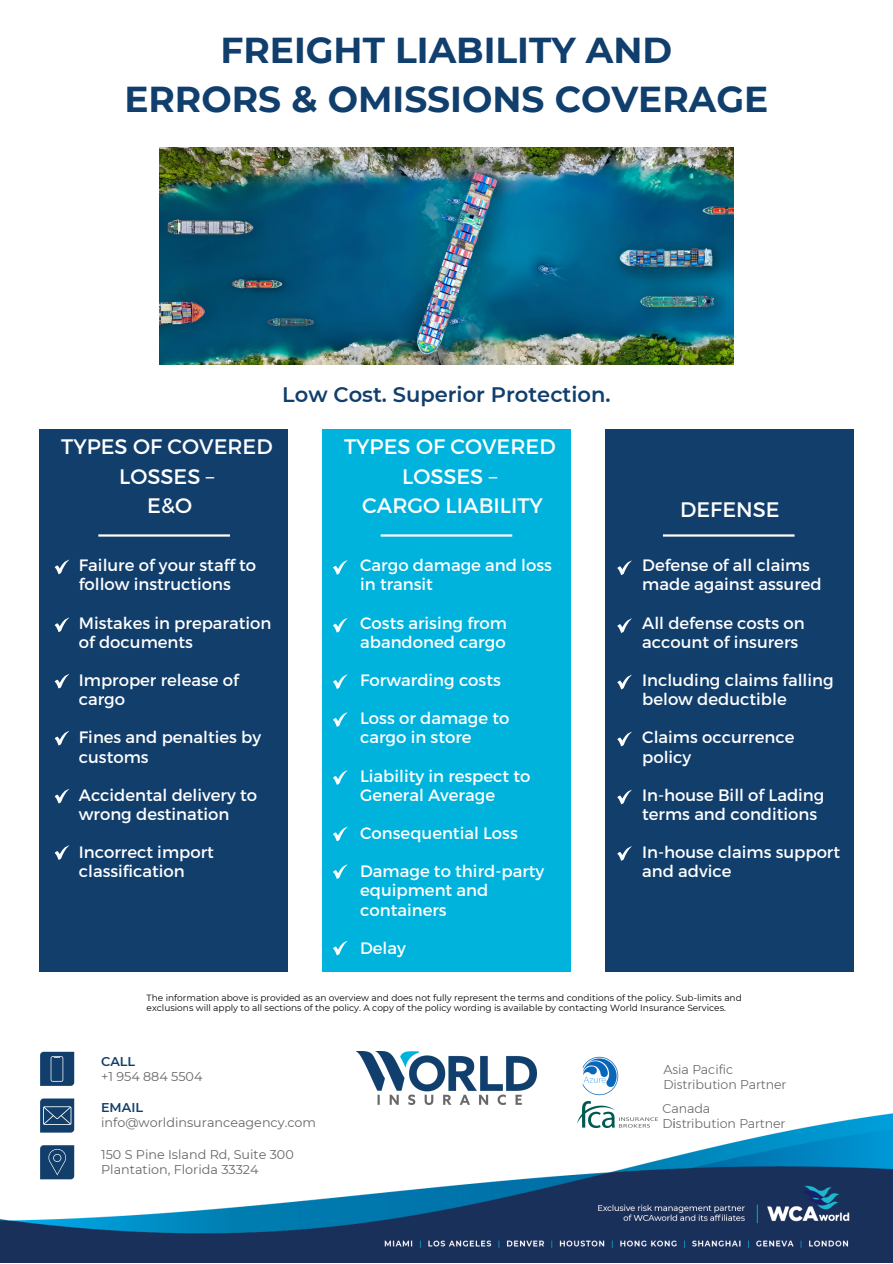
<style>
.page{position:relative;width:893px;height:1264px;background:#fff}
.page>*{position:absolute;margin:0;border:0;box-sizing:border-box;transform-origin:0 0}
.t1{font:700 36px/49.5px "Montserrat";color:#113f6d;text-align:center}
.t2{font:21px/29.2px "Montserrat";color:#fff;text-align:center}
.t3{font:600 21px "Montserrat";color:#113f6d}
.t4{font:16.5px/19px "Montserrat";color:#fff}
.t5{font:12.75px/14.9px "Montserrat";color:#666}
.t6{font:300 12.75px/14.9px "Montserrat";color:#666}
.t7{font:600 12.75px "Montserrat";color:#123e6c}
.t8{font:9px/10.5px "Montserrat";color:#000}
.s1{font-style:inherit}
.s2{font-weight:400}
</style>
<div class="page">
<div style="left:40px;top:429px;width:248px;height:542px;background:#123e6c"></div>
<hr style="left:98px;top:534px;width:132px;height:2px;background:#fff">
<div style="left:322px;top:429px;width:249px;height:542px;background:#00b3dd"></div>
<hr style="left:380px;top:534px;width:132px;height:2px;background:#fff">
<div style="left:605px;top:429px;width:249px;height:542px;background:#123e6c"></div>
<hr style="left:663px;top:534px;width:131px;height:2px;background:#fff">
<svg style="left:40px;top:1051px;width:34px;height:34px"></svg>
<img style="left:356px;top:1051px;width:180px;height:44px">
<img style="left:582px;top:1056px;width:37px;height:39px">
<svg style="left:55px;top:559px;width:14px;height:15px"></svg>
<svg style="left:55px;top:617px;width:14px;height:15px"></svg>
<svg style="left:55px;top:674px;width:14px;height:14px"></svg>
<svg style="left:55px;top:731px;width:14px;height:14px"></svg>
<svg style="left:55px;top:789px;width:14px;height:14px"></svg>
<svg style="left:55px;top:845px;width:14px;height:15px"></svg>
<svg style="left:617px;top:560px;width:15px;height:15px"></svg>
<svg style="left:617px;top:618px;width:15px;height:15px"></svg>
<svg style="left:617px;top:674px;width:15px;height:15px"></svg>
<svg style="left:617px;top:731px;width:15px;height:15px"></svg>
<svg style="left:617px;top:789px;width:15px;height:15px"></svg>
<svg style="left:617px;top:846px;width:15px;height:14px"></svg>
<svg style="left:333px;top:560px;width:14px;height:14px"></svg>
<svg style="left:333px;top:618px;width:14px;height:14px"></svg>
<svg style="left:333px;top:674px;width:14px;height:15px"></svg>
<svg style="left:333px;top:712px;width:14px;height:15px"></svg>
<svg style="left:333px;top:770px;width:14px;height:14px"></svg>
<svg style="left:333px;top:826px;width:14px;height:15px"></svg>
<svg style="left:333px;top:864px;width:14px;height:15px"></svg>
<svg style="left:333px;top:941px;width:14px;height:14px"></svg>
<img style="left:160px;top:147px;width:573px;height:218px">
<img style="left:0;top:1095px;width:892px;height:167px">
<img style="left:577px;top:1101px;width:80px;height:26px">
<h1 class="t1" style="left:124px;top:25px;width:645px">FREIGHT LIABILITY AND<br>ERRORS &amp; OMISSIONS COVERAGE</h1>
<p class="t3" style="left:282px;top:381px;width:330px">Low Cost. Superior Protection.</p>
<p class="t2" style="left:61px;top:431px;width:213px">TYPES OF COVERED<br>LOSSES <span class="s1">–<br></span>E&amp;O</p>
<p class="t2" style="left:344px;top:431px;width:213px">TYPES OF COVERED<br>LOSSES <span class="s1">–<br></span>CARGO LIABILITY</p>
<p class="t4" style="left:79px;top:555px;width:179px">Failure of your staff to follow instructions</p>
<p class="t4" style="left:79px;top:612px;width:194px">Mistakes in preparation of documents</p>
<p class="t4" style="left:79px;top:670px;width:161px">Improper release of cargo</p>
<p class="t4" style="left:79px;top:727px;width:184px">Fines and penalties by customs</p>
<p class="t4" style="left:79px;top:784px;width:180px">Accidental delivery to wrong destination</p>
<p class="t4" style="left:79px;top:842px;width:136px">Incorrect import classification</p>
<p class="t4" style="left:360px;top:555px;width:193px">Cargo damage and loss in transit</p>
<p class="t4" style="left:360px;top:612px;width:148px">Costs arising from abandoned cargo</p>
<p class="t4" style="left:360px;top:670px;width:142px">Forwarding costs</p>
<p class="t4" style="left:360px;top:708px;width:151px">Loss or damage to cargo in store</p>
<p class="t4" style="left:360px;top:765px;width:172px">Liability in respect to<br>General Average</p>
<p class="t4" style="left:360px;top:822px;width:159px">Consequential Loss</p>
<p class="t4" style="left:360px;top:861px;width:186px">Damage to third-party equipment and containers</p>
<p class="t4" style="left:360px;top:937px;width:47px">Delay</p>
<p class="t2" style="left:680px;top:493px;width:101px">DEFENSE</p>
<p class="t4" style="left:642px;top:555px;width:181px">Defense of all claims made against assured</p>
<p class="t4" style="left:642px;top:612px;width:164px">All defense costs on account of insurers</p>
<p class="t4" style="left:642px;top:670px;width:193px">Including claims falling below deductible</p>
<p class="t4" style="left:642px;top:727px;width:154px">Claims occurrence policy</p>
<p class="t4" style="left:642px;top:784px;width:184px">In-house Bill of Lading terms and conditions</p>
<p class="t4" style="left:642px;top:842px;width:199px">In-house claims support and advice</p>
<p class="t8" style="left:147px;top:992px;width:596px">The information above is provided as an overview and does not fully represent the terms and conditions of the policy. Sub-limits and exclusions will apply to all sections of the policy. A copy of the policy wording is available by contacting World Insurance Services.</p>
<p class="t7" style="left:101px;top:1053px;width:36px">CALL</p>
<p class="t5" style="left:101px;top:1068px;width:103px">+1 954 884 5504</p>
<p class="t7" style="left:101px;top:1099px;width:43px">EMAIL</p>
<p class="t5" style="left:101px;top:1115px;width:216px">info@worldinsuranceagency.com</p>
<p class="t5" style="left:101px;top:1147px;width:194px">150 S Pine Island Rd, Suite 300<br>Plantation, Florida 33324</p>
<p class="t6" style="left:663px;top:1061px;width:124px">Asia Pacific<br>Distribution Partner</p>
<p class="t6" style="left:662px;top:1101px;width:124px">Canada<br>D<span class="s2">i</span>stribution Partner</p>
</div>
